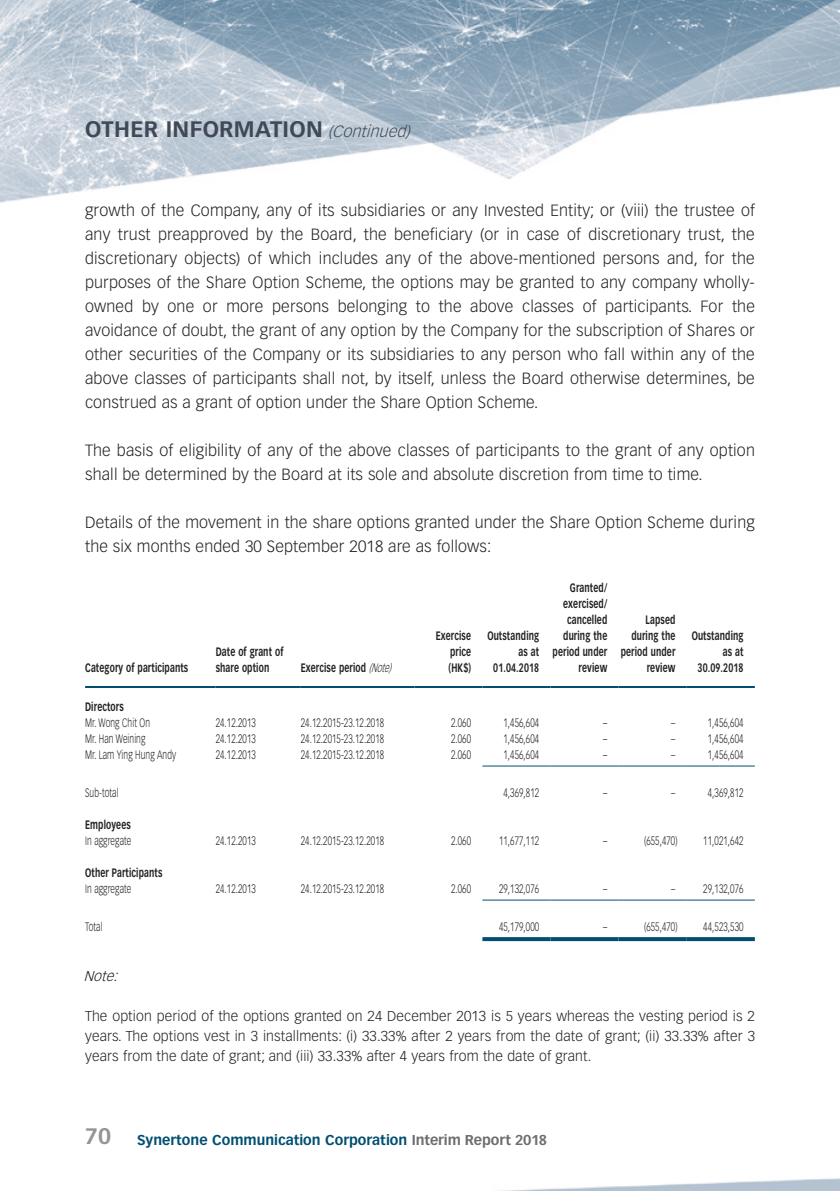
<style>
.page{position:relative;width:840px;height:1191px;background:#fff}
.page>*{position:absolute;margin:0;border:0;box-sizing:border-box;transform-origin:0 0}
.t1{font:700 22px "Vectora LT Std";letter-spacing:.015em;color:#404957}
.Body_Text{font:300 16px/24px "Vectora LT Std";letter-spacing:.01em;color:#231f20}
.Notes{font:300 14px/20px "Vectora LT Std";letter-spacing:.01em;color:#231f20;text-align:justify}
.t2{font:700 14px "Vectora LT Std";color:#004e72}
.Notes-2{font:italic 300 14px "Vectora LT Std";color:#231f20}
.Body_Text-2{font:300 12px "Vectora LT Std";letter-spacing:.01em;color:#231f20;scale:.7 1}
.Body_Text-3{font:700 12px "Vectora LT Std";letter-spacing:.015em;color:#231f20;scale:.7 1}
.s1{font-weight:300;font-style:italic;font-size:16px}
.s2{font-weight:300;font-style:italic}
.s3{font-size:22px;color:#939598}
.s4{color:#6c6d70}
</style>
<div class="page">
<img style="left:0;top:0;width:839px;height:1191px">
<hr style="left:85px;top:686px;width:130px;height:2px;background:#004e72">
<hr style="left:215px;top:686px;width:85px;height:2px;background:#004e72">
<hr style="left:300px;top:686px;width:114px;height:2px;background:#004e72">
<hr style="left:414px;top:686px;width:68px;height:2px;background:#004e72">
<hr style="left:482px;top:686px;width:68px;height:2px;background:#004e72">
<hr style="left:550px;top:686px;width:68px;height:2px;background:#004e72">
<hr style="left:618px;top:686px;width:68px;height:2px;background:#004e72">
<hr style="left:686px;top:686px;width:68px;height:2px;background:#004e72">
<hr style="left:482px;top:765px;width:68px;height:1px;background:#004e72">
<hr style="left:550px;top:765px;width:68px;height:1px;background:#004e72">
<hr style="left:618px;top:765px;width:68px;height:1px;background:#004e72">
<hr style="left:686px;top:765px;width:68px;height:1px;background:#004e72">
<hr style="left:482px;top:899px;width:68px;height:1px;background:#004e72">
<hr style="left:550px;top:899px;width:68px;height:1px;background:#004e72">
<hr style="left:618px;top:899px;width:68px;height:1px;background:#004e72">
<hr style="left:686px;top:899px;width:68px;height:1px;background:#004e72">
<svg style="left:482px;top:937px;width:68px;height:4px"></svg>
<svg style="left:550px;top:937px;width:68px;height:4px"></svg>
<svg style="left:618px;top:937px;width:68px;height:4px"></svg>
<svg style="left:686px;top:937px;width:68px;height:4px"></svg>
<h1 class="t1" style="left:85px;top:116px;width:331px">OTHER INFORMATION <span class="s1">(Continued)</span></h1>
<p class="Body_Text" style="left:85px;top:198px;width:671px;text-align:justify">growth of the Company, any of its subsidiaries or any Invested Entity; or (viii) the trustee of any trust preapproved by the Board, the beneficiary (or in case of discretionary trust, the discretionary objects) of which includes any of the above-mentioned persons and, for the purposes of the Share Option Scheme, the options may be granted to any company wholly&shy;owned by one or more persons belonging to the above classes of participants. For the avoidance of doubt, the grant of any option by the Company for the subscription of Shares or other securities of the Company or its subsidiaries to any person who fall within any of the above classes of participants shall not, by itself, unless the Board otherwise determines, be construed as a grant of option under the Share Option Scheme.</p>
<p class="Body_Text" style="left:85px;top:438px;width:671px">The basis of eligibility of any of the above classes of participants to the grant of any option shall be determined by the Board at its sole and absolute discretion from time to time.</p>
<p class="Body_Text" style="left:85px;top:510px;width:670px">Details of the movement in the share options granted under the Share Option Scheme during the six months ended 30 September 2018 are as follows:</p>
<p class="Body_Text-3" style="left:85px;top:661px;width:149px">Category of participants</p>
<p class="Body_Text-3" style="left:215px;top:645px;width:98px">Date of grant of</p>
<p class="Body_Text-3" style="left:215px;top:661px;width:78px">share option</p>
<p class="Body_Text-3" style="left:300px;top:661px;width:136px">Exercise period <span class="s2">(Note)</span></p>
<p class="Body_Text-3" style="left:435px;top:629px;width:52px">Exercise</p>
<p class="Body_Text-3" style="left:450px;top:645px;width:32px">price</p>
<p class="Body_Text-3" style="left:448px;top:661px;width:34px">(HK$)</p>
<p class="Body_Text-3" style="left:487px;top:629px;width:76px">Outstanding</p>
<p class="Body_Text-3" style="left:518px;top:645px;width:31px">as at</p>
<p class="Body_Text-3" style="left:493px;top:661px;width:67px">01.04.2018</p>
<p class="Body_Text-3" style="left:569px;top:581px;width:55px">Granted/</p>
<p class="Body_Text-3" style="left:563px;top:597px;width:64px">exercised/</p>
<p class="Body_Text-3" style="left:567px;top:613px;width:59px">cancelled</p>
<p class="Body_Text-3" style="left:563px;top:629px;width:64px">during the</p>
<p class="Body_Text-3" style="left:552px;top:645px;width:80px">period under</p>
<p class="Body_Text-3" style="left:578px;top:661px;width:42px">review</p>
<p class="Body_Text-3" style="left:645px;top:613px;width:44px">Lapsed</p>
<p class="Body_Text-3" style="left:631px;top:629px;width:64px">during the</p>
<p class="Body_Text-3" style="left:620px;top:645px;width:80px">period under</p>
<p class="Body_Text-3" style="left:646px;top:661px;width:42px">review</p>
<p class="Body_Text-3" style="left:691px;top:629px;width:76px">Outstanding</p>
<p class="Body_Text-3" style="left:722px;top:645px;width:31px">as at</p>
<p class="Body_Text-3" style="left:697px;top:661px;width:67px">30.09.2018</p>
<p class="Body_Text-3" style="left:85px;top:699px;width:57px">Directors</p>
<p class="Body_Text-2" style="left:85px;top:716px;width:94px">Mr. Wong Chit On</p>
<p class="Body_Text-2" style="left:215px;top:716px;width:59px">24.12.2013</p>
<p class="Body_Text-2" style="left:300px;top:716px;width:120px">24.12.2015-23.12.2018</p>
<p class="Body_Text-2" style="left:451px;top:716px;width:30px">2.060</p>
<p class="Body_Text-2" style="left:503px;top:716px;width:52px">1,456,604</p>
<p class="Body_Text-2" style="left:602px;top:716px;width:7px">–</p>
<p class="Body_Text-2" style="left:670px;top:716px;width:7px">–</p>
<p class="Body_Text-2" style="left:707px;top:716px;width:52px">1,456,604</p>
<p class="Body_Text-2" style="left:85px;top:732px;width:88px">Mr. Han Weining</p>
<p class="Body_Text-2" style="left:215px;top:732px;width:59px">24.12.2013</p>
<p class="Body_Text-2" style="left:300px;top:732px;width:120px">24.12.2015-23.12.2018</p>
<p class="Body_Text-2" style="left:451px;top:732px;width:30px">2.060</p>
<p class="Body_Text-2" style="left:503px;top:732px;width:52px">1,456,604</p>
<p class="Body_Text-2" style="left:602px;top:732px;width:7px">–</p>
<p class="Body_Text-2" style="left:670px;top:732px;width:7px">–</p>
<p class="Body_Text-2" style="left:707px;top:732px;width:52px">1,456,604</p>
<p class="Body_Text-2" style="left:85px;top:748px;width:131px">Mr. Lam Ying Hung Andy</p>
<p class="Body_Text-2" style="left:215px;top:748px;width:59px">24.12.2013</p>
<p class="Body_Text-2" style="left:300px;top:748px;width:120px">24.12.2015-23.12.2018</p>
<p class="Body_Text-2" style="left:451px;top:748px;width:30px">2.060</p>
<p class="Body_Text-2" style="left:503px;top:748px;width:52px">1,456,604</p>
<p class="Body_Text-2" style="left:602px;top:748px;width:7px">–</p>
<p class="Body_Text-2" style="left:670px;top:748px;width:7px">–</p>
<p class="Body_Text-2" style="left:707px;top:748px;width:52px">1,456,604</p>
<p class="Body_Text-2" style="left:85px;top:786px;width:49px">Sub-total</p>
<p class="Body_Text-2" style="left:503px;top:786px;width:52px">4,369,812</p>
<p class="Body_Text-2" style="left:602px;top:786px;width:7px">–</p>
<p class="Body_Text-2" style="left:670px;top:786px;width:7px">–</p>
<p class="Body_Text-2" style="left:707px;top:786px;width:52px">4,369,812</p>
<p class="Body_Text-3" style="left:85px;top:817px;width:67px">Employees</p>
<p class="Body_Text-2" style="left:85px;top:834px;width:68px">In aggregate</p>
<p class="Body_Text-2" style="left:215px;top:834px;width:59px">24.12.2013</p>
<p class="Body_Text-2" style="left:300px;top:834px;width:120px">24.12.2015-23.12.2018</p>
<p class="Body_Text-2" style="left:451px;top:834px;width:30px">2.060</p>
<p class="Body_Text-2" style="left:498px;top:834px;width:59px">11,677,112</p>
<p class="Body_Text-2" style="left:602px;top:834px;width:7px">–</p>
<p class="Body_Text-2" style="left:643px;top:834px;width:49px">(655,470)</p>
<p class="Body_Text-2" style="left:703px;top:834px;width:59px">11,021,642</p>
<p class="Body_Text-3" style="left:85px;top:865px;width:112px">Other Participants</p>
<p class="Body_Text-2" style="left:85px;top:882px;width:68px">In aggregate</p>
<p class="Body_Text-2" style="left:215px;top:882px;width:59px">24.12.2013</p>
<p class="Body_Text-2" style="left:300px;top:882px;width:120px">24.12.2015-23.12.2018</p>
<p class="Body_Text-2" style="left:451px;top:882px;width:30px">2.060</p>
<p class="Body_Text-2" style="left:498px;top:882px;width:59px">29,132,076</p>
<p class="Body_Text-2" style="left:602px;top:882px;width:7px">–</p>
<p class="Body_Text-2" style="left:670px;top:882px;width:7px">–</p>
<p class="Body_Text-2" style="left:703px;top:882px;width:59px">29,132,076</p>
<p class="Body_Text-2" style="left:85px;top:920px;width:26px">Total</p>
<p class="Body_Text-2" style="left:498px;top:920px;width:59px">45,179,000</p>
<p class="Body_Text-2" style="left:602px;top:920px;width:7px">–</p>
<p class="Body_Text-2" style="left:643px;top:920px;width:49px">(655,470)</p>
<p class="Body_Text-2" style="left:703px;top:920px;width:59px">44,523,530</p>
<p class="Notes-2" style="left:84px;top:968px;width:39px">Note:</p>
<p class="Notes" style="left:85px;top:1006px;width:671px">The option period of the options granted on 24 December 2013 is 5 years whereas the vesting period is 2 years. The options vest in 3 installments: (i) 33.33% after 2 years from the date of grant; (ii) 33.33% after 3 years from the date of grant; and (iii) 33.33% after 4 years from the date of grant.</p>
<p class="t2" style="left:85px;top:1131px;width:463px"><span class="s3">70</span> Synertone Communication Corporation <span class="s4">Interim Report 2018</span></p>
</div>
